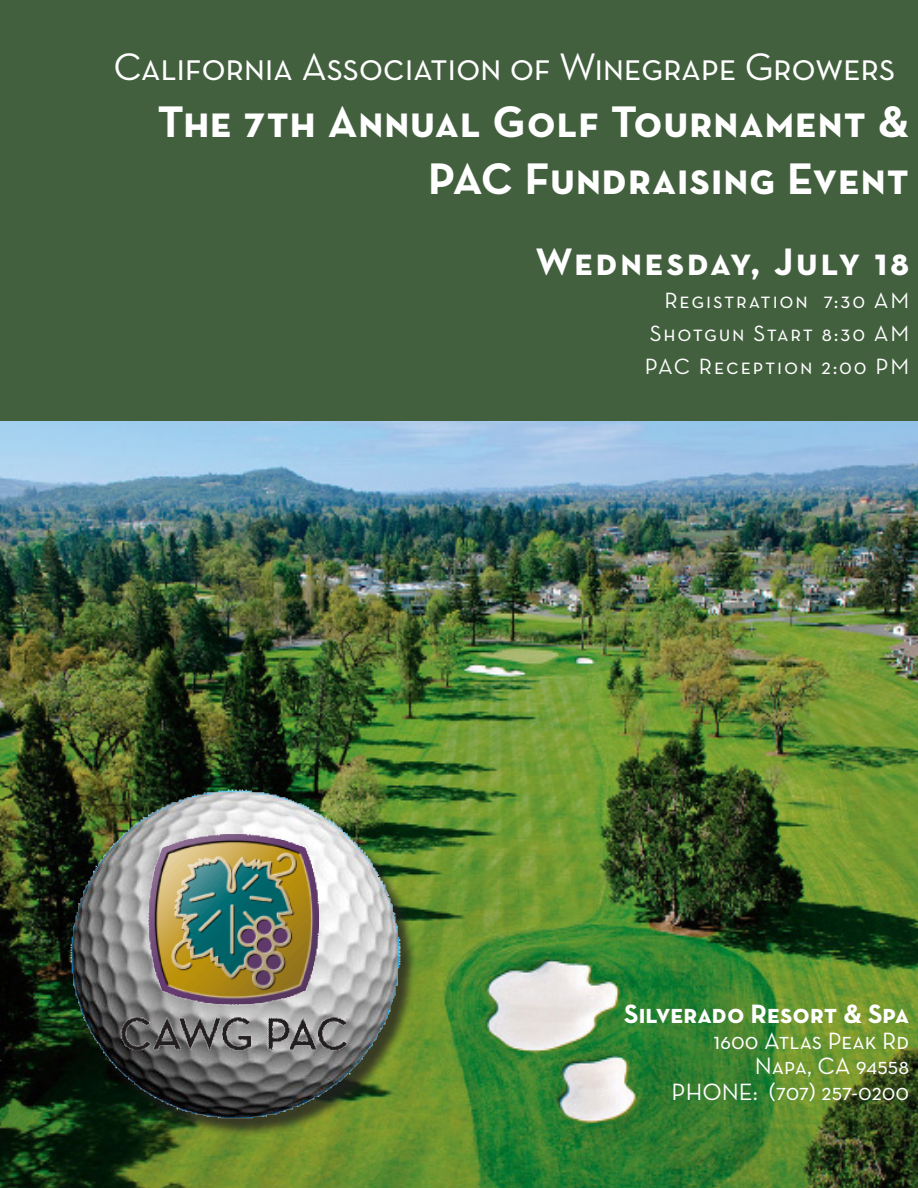
<style>
.page{position:relative;width:918px;height:1188px;background:#42603e}
.page>*{position:absolute;margin:0;border:0;box-sizing:border-box;transform-origin:0 0}
.t1{font:700 45px "Neutraface Text";letter-spacing:.02em;color:#fff}
.t2{font:39px "Neutraface Text";letter-spacing:-.01em;color:#fff}
.t3{font:700 39px "Neutraface Text";letter-spacing:.07em;color:#fff}
.t4{font:700 27px "Neutraface Text";color:#fff}
.t5{font:24px "Neutraface Text";color:#fff}
.t6{font:22.5px "Neutraface Text";letter-spacing:.08em;color:#fff}
</style>
<div class="page">
<img style="left:0;top:421px;width:918px;height:767px">
<img style="left:17px;top:737px;width:437px;height:435px">
<img style="left:83px;top:814px;width:314px;height:255px">
<p class="t2" style="left:113px;top:42px;width:783px">California Association of Winegrape Growers</p>
<p class="t1" style="left:157px;top:93px;width:753px">The 7th Annual Golf Tournament &amp;</p>
<p class="t1" style="left:428px;top:150px;width:483px">PAC Fundraising Event</p>
<p class="t3" style="left:536px;top:237px;width:375px">Wednesday, July 18</p>
<p class="t6" style="left:664px;top:286px;width:246px">Registration 7:30 AM</p>
<p class="t6" style="left:650px;top:319px;width:261px">Shotgun Start 8:30 AM</p>
<p class="t6" style="left:645px;top:352px;width:266px">PAC Reception 2:00 PM</p>
<p class="t4" style="left:624px;top:997px;width:287px">Silverado Resort &amp; Spa</p>
<p class="t5" style="left:713px;top:1026px;width:197px">1600 Atlas Peak Rd</p>
<p class="t5" style="left:755px;top:1051px;width:156px">Napa, CA 94558</p>
<p class="t5" style="left:672px;top:1077px;width:239px">PHONE: (707) 257-0200</p>
</div>
